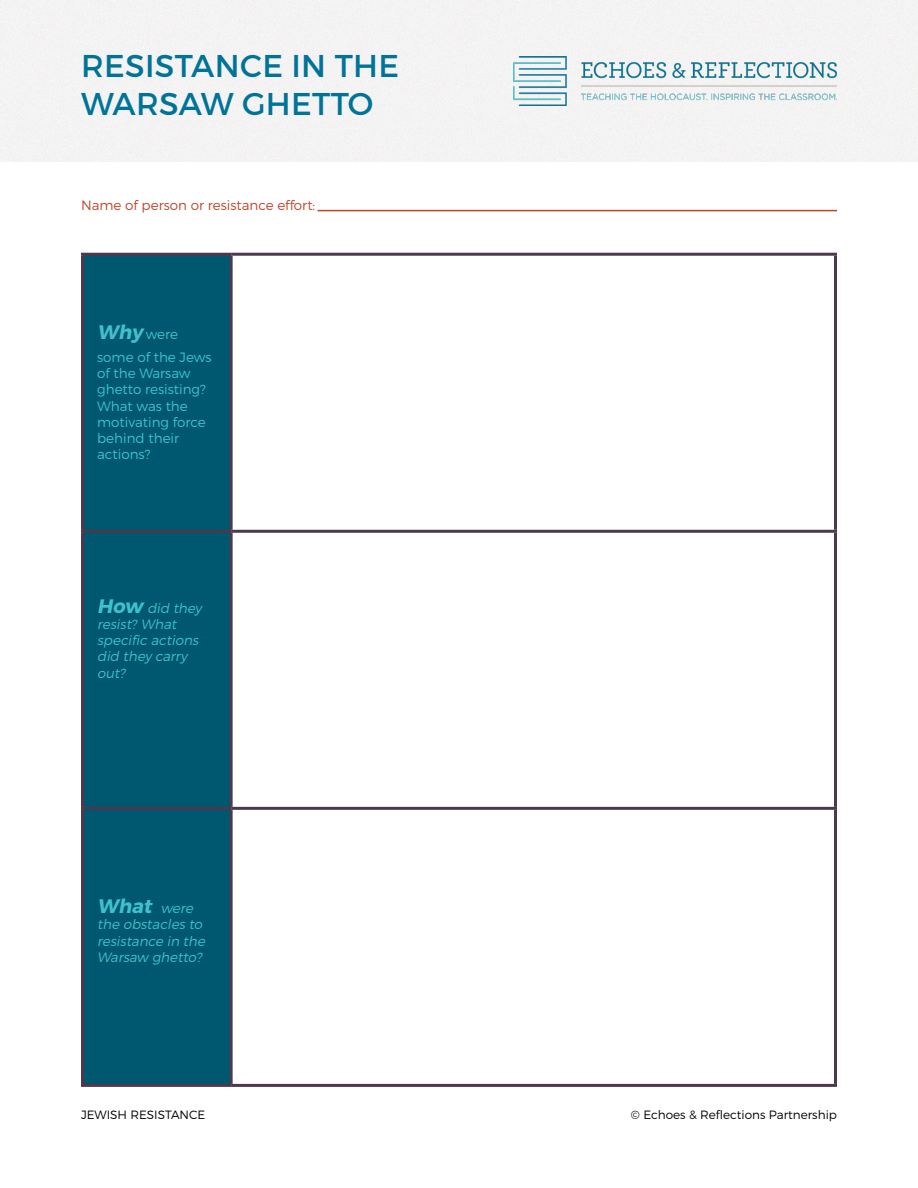
<style>
.page{position:relative;width:918px;height:1188px;background:#fff}
.page>*{position:absolute;margin:0;border:0;box-sizing:border-box;transform-origin:0 0}
.t1{font:31.5px/37.8px "Montserrat";letter-spacing:.01em;color:#007399}
.t2{font:italic 700 19.5px "Montserrat";color:#3fc1cc}
.t3{font:italic 300 13.5px/16.2px "Montserrat";color:#3fc1cc}
.t4{font:300 13.5px/16.2px "Montserrat";color:#3fc1cc}
.t5{font:300 13.5px "Montserrat";color:#bf4729}
.t6{font:300 12px "Montserrat";color:#000}
.s1{font-weight:700;font-style:italic;font-size:19.5px}
.s2{font-weight:700;font-size:19.5px}
.s3{font-weight:300;font-size:13.5px}
</style>
<div class="page">
<div style="left:0;top:0;width:918px;height:162px;background:#f4f3f3"></div>
<img style="left:513px;top:57px;width:324px;height:48px">
<hr style="left:318px;top:210px;width:519px;height:1px;background:#bf4729">
<div style="left:84px;top:256px;width:146px;height:828px;background:#005870"></div>
<hr style="left:81px;top:253px;width:150px;height:3px;background:#4d384c">
<hr style="left:81px;top:256px;width:3px;height:274px;background:#4d384c">
<hr style="left:231px;top:253px;width:606px;height:3px;background:#4d384c">
<hr style="left:230px;top:256px;width:3px;height:274px;background:#4d384c">
<hr style="left:834px;top:256px;width:3px;height:274px;background:#4d384c">
<hr style="left:81px;top:530px;width:150px;height:3px;background:#4d384c">
<hr style="left:81px;top:533px;width:3px;height:274px;background:#4d384c">
<hr style="left:231px;top:530px;width:606px;height:3px;background:#4d384c">
<hr style="left:230px;top:533px;width:3px;height:274px;background:#4d384c">
<hr style="left:834px;top:533px;width:3px;height:274px;background:#4d384c">
<hr style="left:81px;top:807px;width:150px;height:3px;background:#4d384c">
<hr style="left:81px;top:810px;width:3px;height:274px;background:#4d384c">
<hr style="left:231px;top:807px;width:606px;height:3px;background:#4d384c">
<hr style="left:230px;top:810px;width:3px;height:274px;background:#4d384c">
<hr style="left:834px;top:810px;width:3px;height:274px;background:#4d384c">
<hr style="left:81px;top:1084px;width:150px;height:3px;background:#4d384c">
<hr style="left:231px;top:1084px;width:606px;height:3px;background:#4d384c">
<h1 class="t1" style="left:81px;top:47px;width:319px">RESISTANCE IN THE<br>WARSAW GHETTO</h1>
<p class="t5" style="left:81px;top:197px;width:236px">Name of person or resistance effort:</p>
<p class="t4" style="left:97px;top:322px;width:116px;line-height:23.4px"><span class="s1">Why</span> were some of the Jews</p>
<p class="t4" style="left:97px;top:365px;width:110px">of the Warsaw ghetto resisting?<br>What was the motivating force behind their actions?</p>
<p class="t3" style="left:97px;top:600px;width:106px"><span class="s2">How</span> did they resist? What specific actions did they carry out?</p>
<h2 class="t2" style="left:97px;top:894px;width:100px">What <span class="s3">were</span></h2>
<p class="t3" style="left:97px;top:916px;width:112px">the obstacles to resistance in the<br>Warsaw ghetto?</p>
<p class="t6" style="left:81px;top:1107px;width:126px">JEWISH RESISTANCE</p>
<p class="t6" style="left:631px;top:1107px;width:208px">© Echoes &amp; Reflections Partnership</p>
</div>
